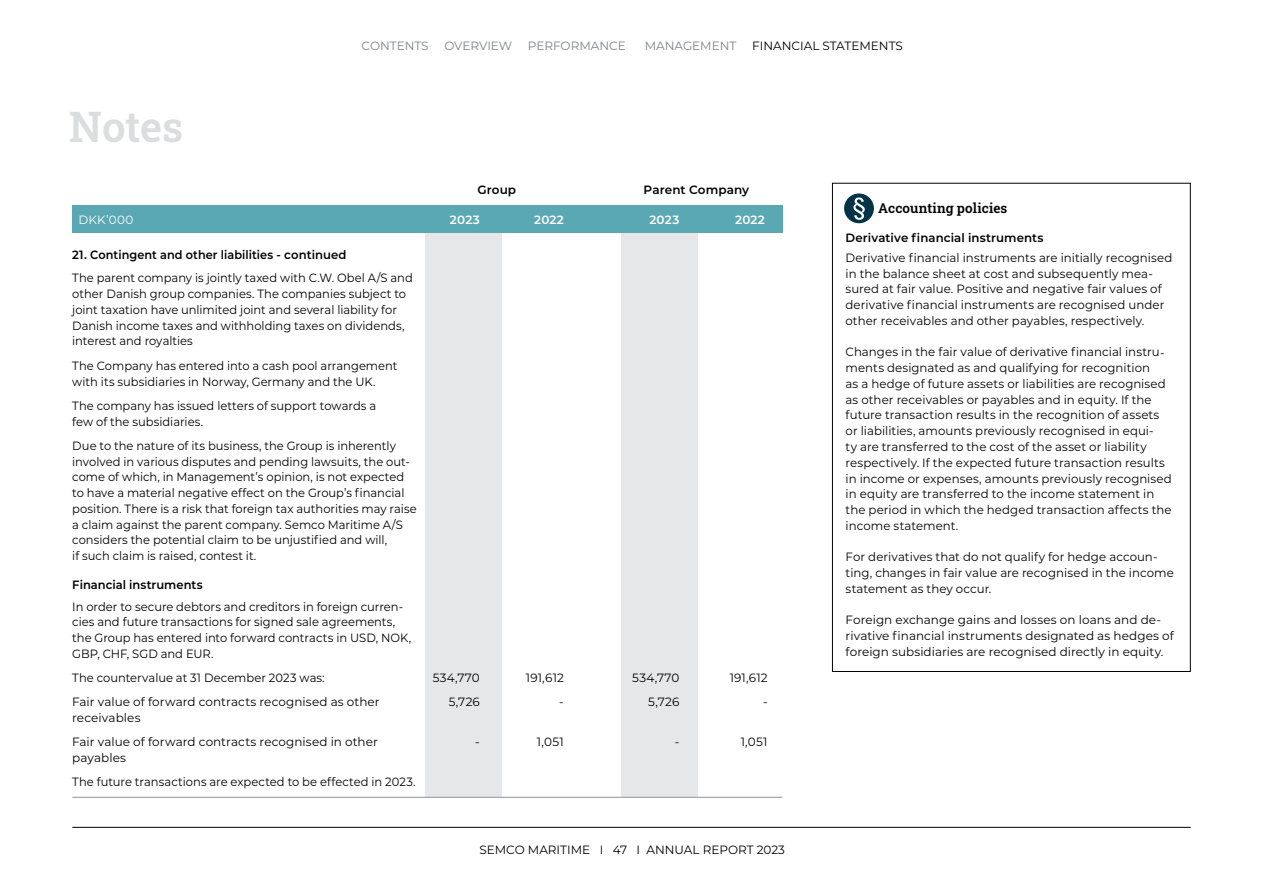
<style>
.page{position:relative;width:1263px;height:893px;background:#fff}
.page>*{position:absolute;margin:0;border:0;box-sizing:border-box;transform-origin:0 0}
.t1{font:600 42px "Roboto Slab";color:#dcddde}
.t2{font:600 13.5px "Roboto Slab";letter-spacing:.01em;color:#000}
.t3{font:12px/15.8px "Montserrat";color:#000}
.t4{font:12px/15.8px "Montserrat";color:#000;scale:.96 1}
.t5{font:600 12px "Montserrat";letter-spacing:.005em;color:#000}
.t6{font:12px "Montserrat";color:#808285}
.t7{font:600 12px "Montserrat";letter-spacing:.005em;color:#000;scale:.96 1}
.t8{font:600 12px "Montserrat";letter-spacing:.02em;color:#fff}
.t9{font:12px "Montserrat";letter-spacing:.02em;color:#fff}
</style>
<div class="page">
<hr style="left:72px;top:827px;width:1119px;height:1px;background:#000">
<div style="left:621px;top:205px;width:76px;height:591px;background:#e6e7e8"></div>
<div style="left:425px;top:205px;width:77px;height:591px;background:#e6e7e8"></div>
<div style="left:72px;top:205px;width:710px;height:28px;background:#59a8b3"></div>
<hr style="left:72px;top:797px;width:710px;height:1px;background:#939598">
<div style="left:845px;top:194px;width:28px;height:29px;background:#003347;border-radius:50%"></div>
<div style="left:844px;top:193px;width:30px;height:30px;border:1px solid #003347;border-radius:50%"></div>
<svg style="left:853px;top:197px;width:12px;height:23px"></svg>
<h1 class="t1" style="left:69px;top:98px;width:115px">Notes</h1>
<p class="t6" style="left:362px;top:37px;width:69px">CONTENTS</p>
<p class="t6" style="left:444px;top:37px;width:69px">OVERVIEW</p>
<p class="t6" style="left:528px;top:37px;width:99px">PERFORMANCE</p>
<p class="t6" style="left:645px;top:37px;width:93px">MANAGEMENT</p>
<p class="t3" style="left:752px;top:37px;width:152px">FINANCIAL STATEMENTS</p>
<p class="t5" style="left:477px;top:182px;width:40px">Group</p>
<p class="t5" style="left:644px;top:182px;width:107px">Parent Company</p>
<p class="t9" style="left:79px;top:211px;width:56px">DKK’000</p>
<p class="t8" style="left:450px;top:211px;width:31px">2023</p>
<p class="t8" style="left:534px;top:211px;width:31px">2022</p>
<p class="t8" style="left:649px;top:211px;width:31px">2023</p>
<p class="t8" style="left:735px;top:211px;width:31px">2022</p>
<p class="t5" style="left:72px;top:246px;width:276px">21. Contingent and other liabilities - continued</p>
<p class="t4" style="left:72px;top:270px;width:356px">The parent company is jointly taxed with C.W. Obel A/S and other Danish group companies. The companies subject to joint taxation have unlimited joint and several liability for Danish income taxes and withholding taxes on dividends, interest and royalties</p>
<p class="t4" style="left:72px;top:357px;width:340px">The Company has entered into a cash pool arrangement with its subsidiaries in Norway, Germany and the UK.</p>
<p class="t4" style="left:72px;top:397px;width:318px">The company has issued letters of support towards a few of the subsidiaries.</p>
<p class="t4" style="left:72px;top:437px;width:360px">Due to the nature of its business, the Group is inherently involved in various disputes and pending lawsuits, the out&shy;come of which, in Management’s opinion, is not expected to have a material negative effect on the Group’s financial position. There is a risk that foreign tax authorities may raise a claim against the parent company. Semco Maritime A/S considers the potential claim to be unjustified and will,<br>if such claim is raised, contest it.</p>
<p class="t7" style="left:72px;top:576px;width:137px">Financial instruments</p>
<p class="t4" style="left:72px;top:598px;width:355px">In order to secure debtors and creditors in foreign curren&shy;cies and future transactions for signed sale agreements, the Group has entered into forward contracts in USD, NOK, GBP, CHF, SGD and EUR.</p>
<p class="t4" style="left:72px;top:670px;width:264px">The countervalue at 31 December 2023 was:</p>
<p class="t3" style="left:433px;top:670px;width:49px">534,770</p>
<p class="t3" style="left:526px;top:670px;width:39px">191,612</p>
<p class="t3" style="left:632px;top:670px;width:49px">534,770</p>
<p class="t3" style="left:730px;top:670px;width:39px">191,612</p>
<p class="t3" style="left:72px;top:694px;width:309px">Fair value of forward contracts recognised as other</p>
<p class="t3" style="left:449px;top:694px;width:33px">5,726</p>
<p class="t3" style="left:559px;top:694px;width:6px">-</p>
<p class="t3" style="left:648px;top:694px;width:33px">5,726</p>
<p class="t3" style="left:763px;top:694px;width:6px">-</p>
<p class="t3" style="left:72px;top:705px;width:307px;line-height:24.3px">receivables<br>Fair value of forward contracts recognised in other</p>
<p class="t3" style="left:475px;top:734px;width:6px">-</p>
<p class="t3" style="left:537px;top:734px;width:28px">1,051</p>
<p class="t3" style="left:675px;top:734px;width:6px">-</p>
<p class="t3" style="left:741px;top:734px;width:28px">1,051</p>
<p class="t3" style="left:72px;top:745px;width:345px;line-height:24.3px">payables<br>The future transactions are expected to be effected in 2023.</p>
<p class="t3" style="left:479px;top:841px;width:307px">SEMCO MARITIME I 47 I ANNUAL REPORT 2023</p>
<p class="t2" style="left:878px;top:199px;width:131px">Accounting policies</p>
<p class="t5" style="left:845px;top:229px;width:199px">Derivative financial instruments</p>
<p class="t3" style="left:845px;top:249px;width:328px">Derivative financial instruments are initially recognised in the balance sheet at cost and subsequently mea&shy;sured at fair value. Positive and negative fair values of derivative financial instruments are recognised under other receivables and other payables, respectively.</p>
<p class="t3" style="left:845px;top:344px;width:328px">Changes in the fair value of derivative financial instru&shy;ments designated as and qualifying for recognition<br>as a hedge of future assets or liabilities are recognised as other receivables or payables and in equity. If the future transaction results in the recognition of assets or liabilities, amounts previously recognised in equi-<br>ty are transferred to the cost of the asset or liability respectively. If the expected future transaction results in income or expenses, amounts previously recognised in equity are transferred to the income statement in the period in which the hedged transaction affects the income statement.</p>
<p class="t3" style="left:845px;top:549px;width:330px">For derivatives that do not qualify for hedge accoun&shy;ting, changes in fair value are recognised in the income statement as they occur.</p>
<p class="t3" style="left:845px;top:612px;width:330px">Foreign exchange gains and losses on loans and de&shy;rivative financial instruments designated as hedges of foreign subsidiaries are recognised directly in equity.</p>
</div>
